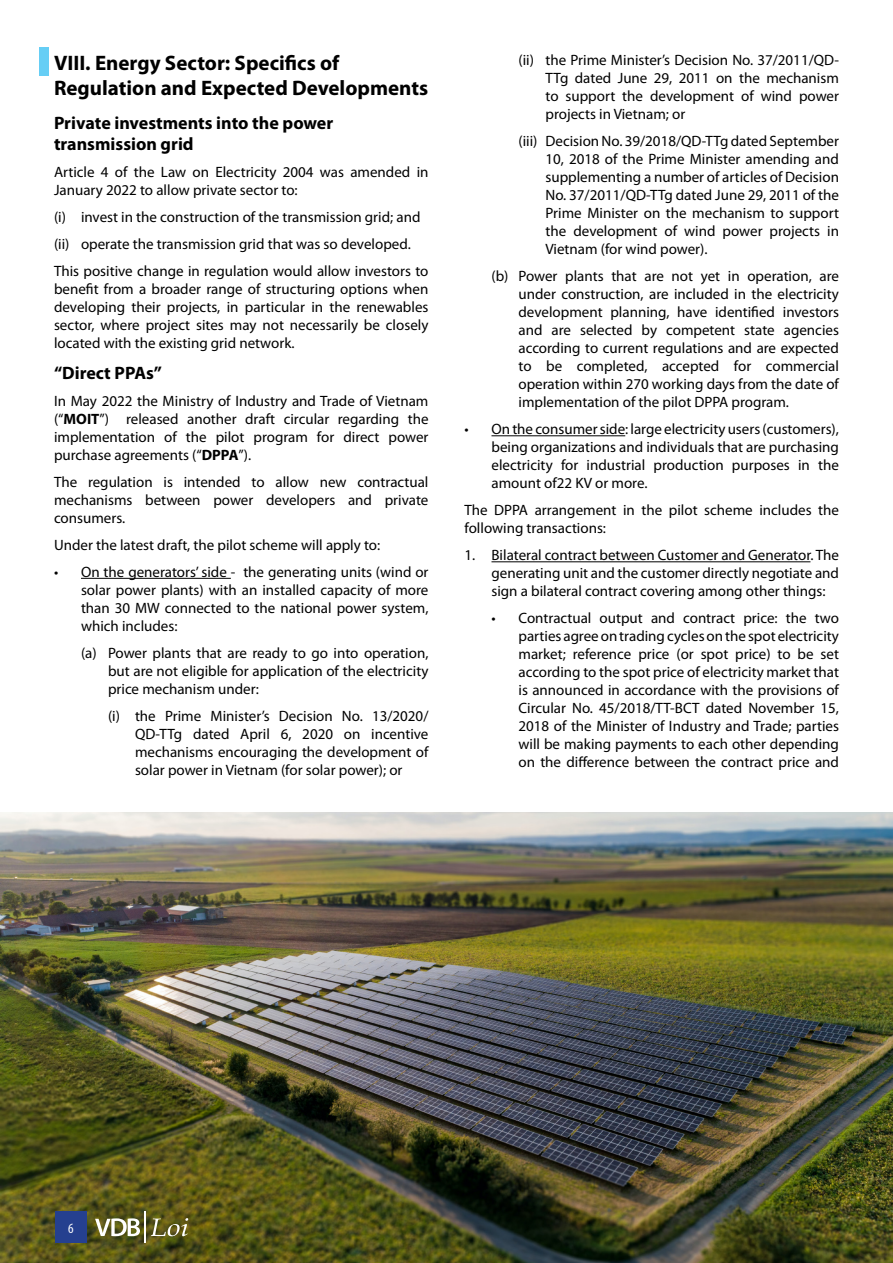
<style>
.page{position:relative;width:893px;height:1263px;background:#fff}
.page>*{position:absolute;margin:0;border:0;box-sizing:border-box;transform-origin:0 0}
.t1{font:700 21px/25.2px "Myriad Pro";color:#000}
.t2{font:700 18px/21.6px "Myriad Pro";color:#000}
.t3{font:15px/18px "Myriad Pro";color:#000;text-align:justify}
.t4{font:condensed 14.25px "Myriad Pro";color:#fff}
.s1{font-weight:700}
</style>
<div class="page">
<hr style="left:491px;top:435px;width:134px;height:1px;background:#000">
<hr style="left:491px;top:561px;width:319px;height:1px;background:#000">
<hr style="left:81px;top:578px;width:150px;height:1px;background:#000">
<img style="left:0;top:813px;width:893px;height:450px">
<div style="left:40px;top:47px;width:9px;height:28px;background:#66cef5"></div>
<div style="left:55px;top:1211px;width:32px;height:32px;background:#25408f"></div>
<svg style="left:95px;top:1218px;width:45px;height:18px"></svg>
<hr style="left:145px;top:1211px;width:1px;height:32px;background:#fff">
<svg style="left:151px;top:1218px;width:37px;height:18px"></svg>
<h1 class="t1" style="left:54px;top:49px;width:376px">VIII. Energy Sector: Specifics of<br>Regulation and Expected Developments</h1>
<p class="t2" style="left:54px;top:111px;width:281px">Private investments into the power transmission grid</p>
<p class="t3" style="left:54px;top:163px;width:376px">Article 4 of the Law on Electricity 2004 was amended in<br>January 2022 to allow private sector to:</p>
<p class="t3" style="left:54px;top:203px;width:376px;line-height:27px;text-align:left">(i) invest in the construction of the transmission grid; and (ii) operate the transmission grid that was so developed.<br>This positive change in regulation would allow investors to</p>
<p class="t3" style="left:54px;top:280px;width:376px">benefit from a broader range of structuring options when developing their projects, in particular in the renewables sector, where project sites may not necessarily be closely located with the existing grid network.</p>
<p class="t2" style="left:54px;top:361px;width:109px">“Direct PPAs”</p>
<p class="t3" style="left:54px;top:391px;width:376px">In May 2022 the Ministry of Industry and Trade of Vietnam (“<span class="s1">MOIT</span>”) released another draft circular regarding the implementation of the pilot program for direct power purchase agreements (“<span class="s1">DPPA</span>”).</p>
<p class="t3" style="left:54px;top:472px;width:376px">The regulation is intended to allow new contractual mechanisms between power developers and private consumers.</p>
<p class="t3" style="left:54px;top:535px;width:328px">Under the latest draft, the pilot scheme will apply to:</p>
<p class="t3" style="left:81px;top:562px;width:349px;text-indent:-27px">• On the generators’ side - the generating units (wind or solar power plants) with an installed capacity of more than 30 MW connected to the national power system, which includes:</p>
<p class="t3" style="left:108px;top:643px;width:322px;text-indent:-27px">(a) Power plants that are ready to go into operation, but are not eligible for application of the electricity price mechanism under:</p>
<p class="t3" style="left:135px;top:706px;width:295px;text-indent:-27px">(i) the Prime Minister’s Decision No. 13/2020/ QD-TTg dated April 6, 2020 on incentive mechanisms encouraging the development of solar power in Vietnam (for solar power); or</p>
<p class="t3" style="left:545px;top:51px;width:295px;text-indent:-27px">(ii) the Prime Minister’s Decision No. 37/2011/QD-TTg dated June 29, 2011 on the mechanism to support the development of wind power projects in Vietnam; or</p>
<p class="t3" style="left:545px;top:132px;width:295px;text-indent:-27px">(iii) Decision No. 39/2018/QD-TTg dated September 10, 2018 of the Prime Minister amending and supplementing a number of articles of Decision No. 37/2011/QD-TTg dated June 29, 2011 of the Prime Minister on the mechanism to support the development of wind power projects in Vietnam (for wind power).</p>
<p class="t3" style="left:518px;top:267px;width:322px;text-indent:-27px">(b) Power plants that are not yet in operation, are under construction, are included in the electricity development planning, have identified investors and are selected by competent state agencies according to current regulations and are expected to be completed, accepted for commercial operation within 270 working days from the date of implementation of the pilot DPPA program.</p>
<p class="t3" style="left:491px;top:420px;width:349px;text-indent:-27px">• On the consumer side: large electricity users (customers), being organizations and individuals that are purchasing electricity for industrial production purposes in the amount of22 KV or more.</p>
<p class="t3" style="left:464px;top:501px;width:376px">The DPPA arrangement in the pilot scheme includes the following transactions:</p>
<p class="t3" style="left:491px;top:546px;width:349px;text-indent:-27px">1. Bilateral contract between Customer and Generator. The generating unit and the customer directly negotiate and sign a bilateral contract covering among other things:</p>
<p class="t3" style="left:518px;top:609px;width:322px;text-indent:-27px">• Contractual output and contract price: the two parties agree on trading cycles on the spot electricity market; reference price (or spot price) to be set according to the spot price of electricity market that is announced in accordance with the provisions of Circular No. 45/2018/TT-BCT dated November 15, 2018 of the Minister of Industry and Trade; parties will be making payments to each other depending on the difference between the contract price and</p>
<p class="t4" style="left:68px;top:1219px;width:7px">6</p>
</div>
